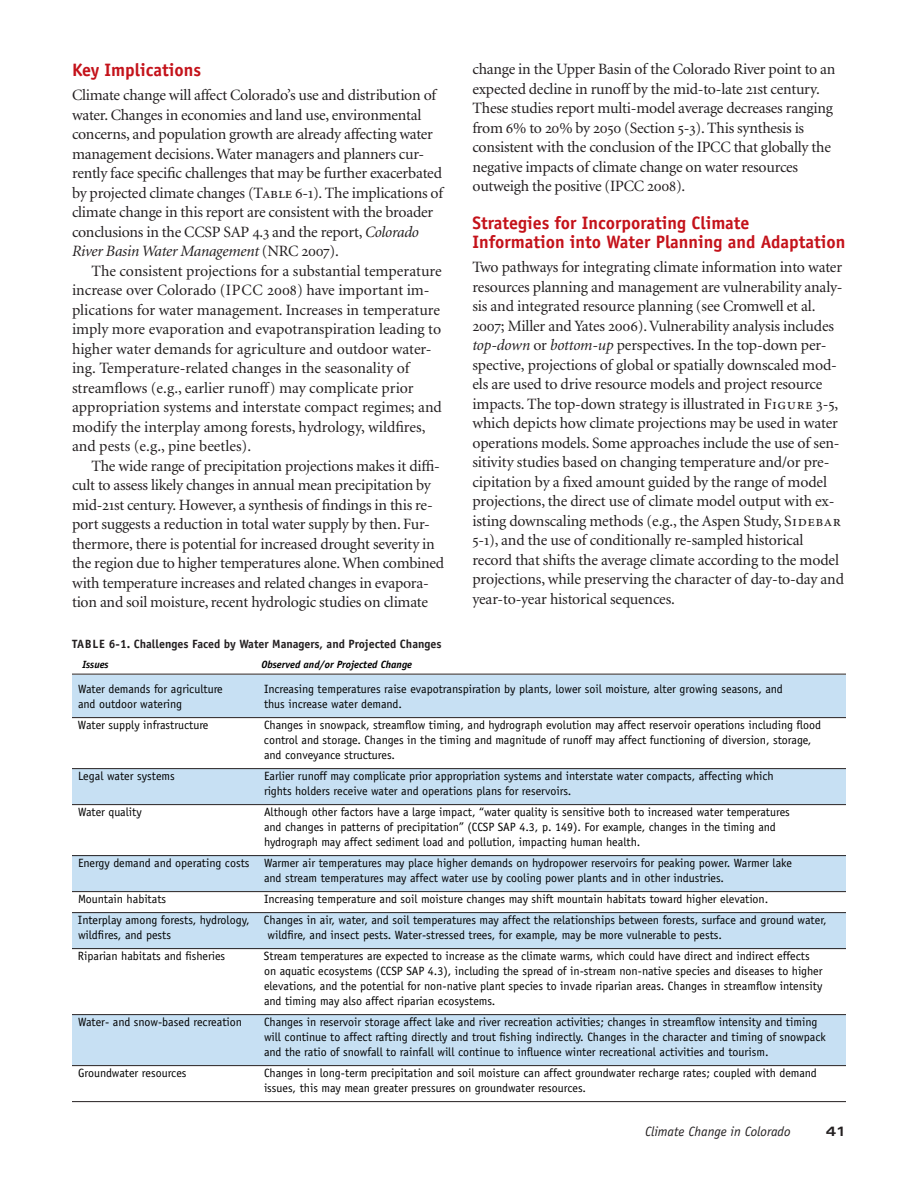
<style>
.page{position:relative;width:918px;height:1188px;background:#fff}
.page>*{position:absolute;margin:0;border:0;box-sizing:border-box;transform-origin:0 0}
.t1{font:700 18px/19.5px "Officina Sans";color:#c4121a}
.t2{font:15.75px/19.5px "Minion";letter-spacing:-.015em;color:#231f20}
.t3{font:italic 13.5px "Officina Sans";color:#231f20}
.t4{font:700 expanded 13.5px "Univers";color:#231f20}
.t5{font:12px/15px "Officina Sans";color:#000}
.t6{font:700 12px "Officina Sans";color:#231f20}
.t7{font:italic 700 10.5px "Officina Sans";color:#000}
.s1{font-family:"Minion Regular SC"}
.s2{font-style:italic}
</style>
<div class="page">
<div style="left:72px;top:675px;width:774px;height:42px;background:#c7e0f3"></div>
<div style="left:72px;top:770px;width:774px;height:34px;background:#c7e0f3"></div>
<div style="left:72px;top:855px;width:774px;height:36px;background:#c7e0f3"></div>
<div style="left:72px;top:913px;width:774px;height:36px;background:#c7e0f3"></div>
<div style="left:72px;top:1015px;width:774px;height:50px;background:#c7e0f3"></div>
<hr style="left:72px;top:674px;width:774px;height:1px;background:#231f20">
<hr style="left:72px;top:717px;width:774px;height:1px;background:#231f20">
<hr style="left:72px;top:768px;width:774px;height:1px;background:#231f20">
<hr style="left:72px;top:804px;width:774px;height:1px;background:#231f20">
<hr style="left:72px;top:855px;width:774px;height:1px;background:#231f20">
<hr style="left:72px;top:891px;width:774px;height:1px;background:#231f20">
<hr style="left:72px;top:912px;width:774px;height:1px;background:#231f20">
<hr style="left:72px;top:948px;width:774px;height:1px;background:#231f20">
<hr style="left:72px;top:1014px;width:774px;height:1px;background:#231f20">
<hr style="left:72px;top:1065px;width:774px;height:1px;background:#231f20">
<hr style="left:72px;top:1101px;width:774px;height:1px;background:#231f20">
<p class="t1" style="left:72px;top:60px;width:131px">Key Implications</p>
<p class="t2" style="left:72px;top:86px;width:373px">Climate change will affect Colorado’s use and distribution of water. Changes in economies and land use, environmental concerns, and population growth are already affecting water management decisions.Water managers and planners cur&shy;rently face specific challenges that may be further exacerbated by projected climate changes (<span class="s1">Table 6-1</span>). The implications of climate change in this report are consistent with the broader conclusions in the CCSP SAP <span class="s1">4.3</span> and the report, <span class="s2">Colorado River Basin Water Management</span> (NRC <span class="s1">2007</span>).</p>
<p class="t2" style="left:72px;top:261px;width:371px;text-indent:19px">The consistent projections for a substantial temperature increase over Colorado (IPCC <span class="s1">2008</span>) have important im&shy;plications for water management. Increases in temperature imply more evaporation and evapotranspiration leading to higher water demands for agriculture and outdoor water&shy;ing. Temperature-related changes in the seasonality of streamflows (e.g., earlier runoff) may complicate prior appropriation systems and interstate compact regimes; and modify the interplay among forests, hydrology, wildfires, and pests (e.g., pine beetles).</p>
<p class="t2" style="left:72px;top:456px;width:374px;text-indent:19px">The wide range of precipitation projections makes it diffi&shy;cult to assess likely changes in annual mean precipitation by mid-<span class="s1">21</span>st century. However, a synthesis of findings in this re&shy;port suggests a reduction in total water supply by then. Fur&shy;thermore, there is potential for increased drought severity in the region due to higher temperatures alone.When combined with temperature increases and related changes in evapora&shy;tion and soil moisture, recent hydrologic studies on climate</p>
<p class="t2" style="left:473px;top:60px;width:364px">change in the Upper Basin of the Colorado River point to an expected decline in runoff by the mid-to-late <span class="s1">21</span>st century.<br>These studies report multi-model average decreases ranging from <span class="s1">6</span>% to <span class="s1">20</span>% by <span class="s1">2050</span> (Section <span class="s1">5-3</span>). This synthesis is consistent with the conclusion of the IPCC that globally the negative impacts of climate change on water resources outweigh the positive (IPCC <span class="s1">2008</span>).</p>
<p class="t1" style="left:472px;top:213px;width:374px">Strategies for Incorporating Climate<br>Information into Water Planning and Adaptation</p>
<p class="t2" style="left:472px;top:258px;width:373px">Two pathways for integrating climate information into water resources planning and management are vulnerability analy&shy;sis and integrated resource planning (see Cromwell et al.<br><span class="s1">2007</span>; Miller and Yates <span class="s1">2006</span>).Vulnerability analysis includes <span class="s2">top-down</span> or <span class="s2">bottom-up</span> perspectives. In the top-down per&shy;spective, projections of global or spatially downscaled mod&shy;els are used to drive resource models and project resource impacts. The top-down strategy is illustrated in <span class="s1">Figure 3-5</span>, which depicts how climate projections may be used in water operations models. Some approaches include the use of sen&shy;sitivity studies based on changing temperature and/or pre&shy;cipitation by a fixed amount guided by the range of model projections, the direct use of climate model output with ex&shy;isting downscaling methods (e.g., the Aspen Study, <span class="s1">Sidebar 5-1</span>), and the use of conditionally re-sampled historical record that shifts the average climate according to the model projections, while preserving the character of day-to-day and year-to-year historical sequences.</p>
<p class="t6" style="left:72px;top:637px;width:371px">TABLE 6-1. Challenges Faced by Water Managers, and Projected Changes</p>
<p class="t7" style="left:82px;top:658px;width:28px">Issues</p>
<p class="t7" style="left:261px;top:658px;width:152px">Observed and/or Projected Change</p>
<p class="t5" style="left:78px;top:682px;width:146px">Water demands for agriculture</p>
<p class="t5" style="left:264px;top:682px;width:520px">Increasing temperatures raise evapotranspiration by plants, lower soil moisture, alter growing seasons, and</p>
<p class="t5" style="left:78px;top:697px;width:106px">and outdoor watering</p>
<p class="t5" style="left:264px;top:697px;width:139px">thus increase water demand.</p>
<p class="t5" style="left:78px;top:718px;width:132px">Water supply infrastructure</p>
<p class="t5" style="left:264px;top:718px;width:559px">Changes in snowpack, streamflow timing, and hydrograph evolution may affect reservoir operations including flood control and storage. Changes in the timing and magnitude of runoff may affect functioning of diversion, storage, and conveyance structures.</p>
<p class="t5" style="left:78px;top:769px;width:98px">Legal water systems</p>
<p class="t5" style="left:264px;top:769px;width:511px">Earlier runoff may complicate prior appropriation systems and interstate water compacts, affecting which rights holders receive water and operations plans for reservoirs.</p>
<p class="t5" style="left:78px;top:805px;width:65px">Water quality</p>
<p class="t5" style="left:264px;top:805px;width:527px">Although other factors have a large impact, “water quality is sensitive both to increased water temperatures and changes in patterns of precipitation” (CCSP SAP 4.3, p. 149). For example, changes in the timing and hydrograph may affect sediment load and pollution, impacting human health.</p>
<p class="t5" style="left:264px;top:856px;width:529px;text-indent:-186px">Energy demand and operating costs Warmer air temperatures may place higher demands on hydropower reservoirs for peaking power. Warmer lake and stream temperatures may affect water use by cooling power plants and in other industries.</p>
<p class="t5" style="left:78px;top:892px;width:90px">Mountain habitats</p>
<p class="t5" style="left:78px;top:889px;width:750px;line-height:21px;text-indent:186px">Increasing temperature and soil moisture changes may shift mountain habitats toward higher elevation.<br>Interplay among forests, hydrology, Changes in air, water, and soil temperatures may affect the relationships between forests, surface and ground water,</p>
<p class="t5" style="left:78px;top:928px;width:95px">wildfires, and pests</p>
<p class="t5" style="left:267px;top:928px;width:456px">wildfire, and insect pests. Water-stressed trees, for example, may be more vulnerable to pests.</p>
<p class="t5" style="left:78px;top:949px;width:149px">Riparian habitats and fisheries</p>
<p class="t5" style="left:264px;top:949px;width:560px">Stream temperatures are expected to increase as the climate warms, which could have direct and indirect effects on aquatic ecosystems (CCSP SAP 4.3), including the spread of in-stream non-native species and diseases to higher elevations, and the potential for non-native plant species to invade riparian areas. Changes in streamflow intensity and timing may also affect riparian ecosystems.</p>
<p class="t5" style="left:78px;top:1015px;width:165px">Water- and snow-based recreation</p>
<p class="t5" style="left:264px;top:1015px;width:563px">Changes in reservoir storage affect lake and river recreation activities; changes in streamflow intensity and timing will continue to affect rafting directly and trout fishing indirectly. Changes in the character and timing of snowpack and the ratio of snowfall to rainfall will continue to influence winter recreational activities and tourism.</p>
<p class="t5" style="left:78px;top:1066px;width:110px">Groundwater resources</p>
<p class="t5" style="left:264px;top:1066px;width:554px">Changes in long-term precipitation and soil moisture can affect groundwater recharge rates; coupled with demand issues, this may mean greater pressures on groundwater resources.</p>
<p class="t3" style="left:645px;top:1124px;width:147px">Climate Change in Colorado</p>
<p class="t4" style="left:826px;top:1124px;width:21px">41</p>
</div>
